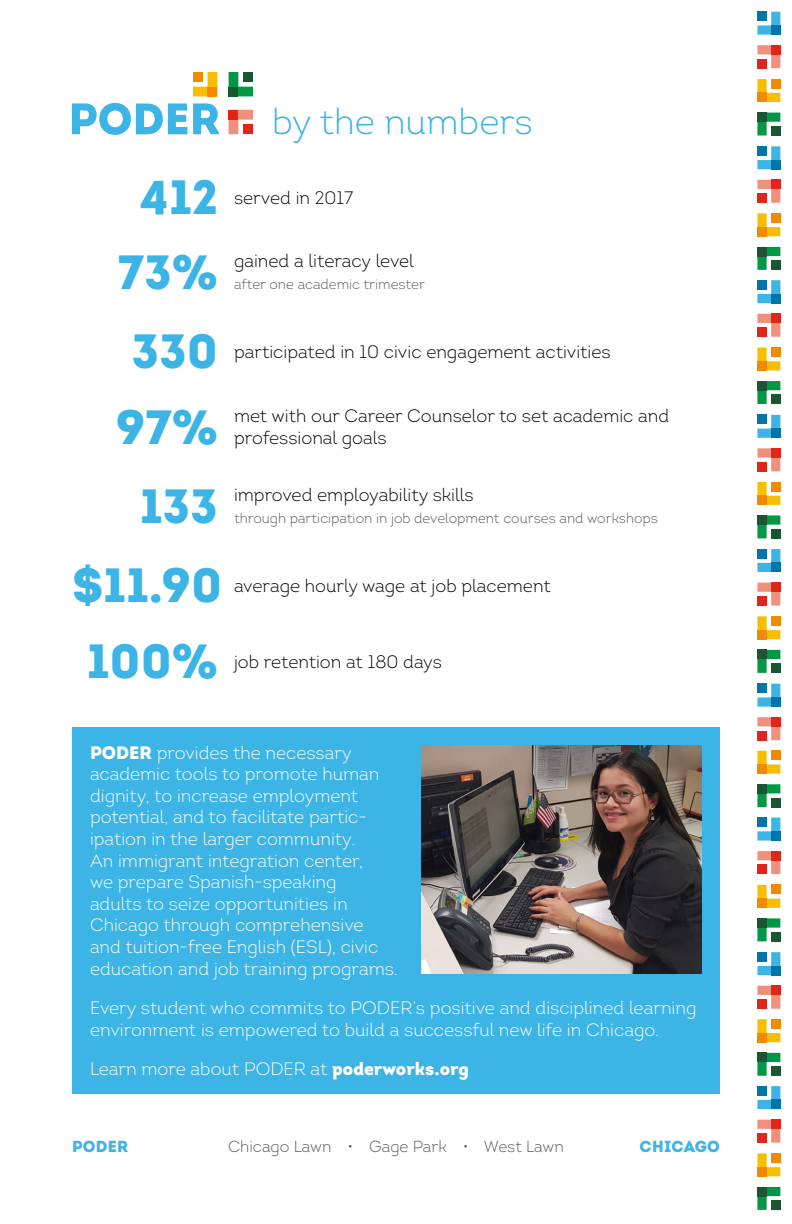
<style>
.page{position:relative;width:792px;height:1224px;background:#fff}
.page>*{position:absolute;margin:0;border:0;box-sizing:border-box;transform-origin:0 0}
.t1{font:900 48px "Intro";color:#3cb4e5}
.t2{font:300 36px "Intro";color:#3cb4e5}
.t3{font:300 18px/21.6px "Intro";color:#fff}
.t4{font:300 18px/21.6px "Intro";color:#000}
.t5{font:300 16px "Intro";color:#58595b}
.t6{font:900 16px "Intro";letter-spacing:.02em;color:#3cb4e5}
.t7{font:300 14px "Intro";color:#58595b}
.s1{font-weight:900}
</style>
<div class="page">
<svg style="left:72px;top:103px;width:115px;height:32px"></svg>
<svg style="left:193px;top:103px;width:26px;height:31px"></svg>
<svg style="left:193px;top:72px;width:24px;height:24px"></svg>
<svg style="left:229px;top:72px;width:24px;height:24px"></svg>
<svg style="left:229px;top:110px;width:24px;height:24px"></svg>
<div style="left:208px;top:87px;width:9px;height:9px;background:#f18a00"></div>
<div style="left:229px;top:87px;width:9px;height:9px;background:#1a5632"></div>
<div style="left:229px;top:110px;width:9px;height:10px;background:#e1251b"></div>
<svg style="left:757px;top:79px;width:23px;height:23px"></svg>
<svg style="left:757px;top:113px;width:23px;height:23px"></svg>
<div style="left:757px;top:93px;width:10px;height:9px;background:#f18a00"></div>
<div style="left:757px;top:113px;width:10px;height:9px;background:#1a5632"></div>
<svg style="left:757px;top:180px;width:23px;height:23px"></svg>
<div style="left:771px;top:180px;width:9px;height:9px;background:#e1251b"></div>
<svg style="left:757px;top:146px;width:23px;height:23px"></svg>
<div style="left:771px;top:160px;width:9px;height:9px;background:#0075a9"></div>
<svg style="left:757px;top:213px;width:23px;height:23px"></svg>
<svg style="left:757px;top:247px;width:23px;height:23px"></svg>
<div style="left:757px;top:227px;width:10px;height:9px;background:#f18a00"></div>
<div style="left:757px;top:247px;width:10px;height:9px;background:#1a5632"></div>
<svg style="left:757px;top:45px;width:23px;height:23px"></svg>
<div style="left:771px;top:45px;width:9px;height:9px;background:#e1251b"></div>
<svg style="left:757px;top:12px;width:23px;height:23px"></svg>
<div style="left:771px;top:25px;width:9px;height:10px;background:#0075a9"></div>
<svg style="left:757px;top:348px;width:23px;height:22px"></svg>
<svg style="left:757px;top:381px;width:23px;height:23px"></svg>
<div style="left:757px;top:361px;width:10px;height:9px;background:#f18a00"></div>
<div style="left:757px;top:381px;width:10px;height:9px;background:#1a5632"></div>
<svg style="left:757px;top:448px;width:23px;height:23px"></svg>
<div style="left:771px;top:448px;width:9px;height:10px;background:#e1251b"></div>
<svg style="left:757px;top:415px;width:23px;height:23px"></svg>
<div style="left:771px;top:429px;width:9px;height:9px;background:#0075a9"></div>
<svg style="left:757px;top:482px;width:23px;height:23px"></svg>
<svg style="left:757px;top:515px;width:23px;height:23px"></svg>
<div style="left:757px;top:496px;width:10px;height:9px;background:#f18a00"></div>
<div style="left:757px;top:515px;width:10px;height:10px;background:#1a5632"></div>
<svg style="left:757px;top:314px;width:23px;height:23px"></svg>
<div style="left:771px;top:314px;width:9px;height:9px;background:#e1251b"></div>
<svg style="left:757px;top:280px;width:23px;height:23px"></svg>
<div style="left:771px;top:294px;width:9px;height:9px;background:#0075a9"></div>
<svg style="left:757px;top:616px;width:23px;height:23px"></svg>
<svg style="left:757px;top:650px;width:23px;height:23px"></svg>
<div style="left:757px;top:630px;width:10px;height:9px;background:#f18a00"></div>
<div style="left:757px;top:650px;width:10px;height:9px;background:#1a5632"></div>
<svg style="left:757px;top:717px;width:23px;height:23px"></svg>
<div style="left:771px;top:717px;width:9px;height:9px;background:#e1251b"></div>
<svg style="left:757px;top:684px;width:23px;height:23px"></svg>
<div style="left:771px;top:697px;width:9px;height:10px;background:#0075a9"></div>
<svg style="left:757px;top:751px;width:23px;height:23px"></svg>
<svg style="left:757px;top:784px;width:23px;height:23px"></svg>
<div style="left:757px;top:765px;width:10px;height:9px;background:#f18a00"></div>
<div style="left:757px;top:784px;width:10px;height:9px;background:#1a5632"></div>
<svg style="left:757px;top:583px;width:23px;height:23px"></svg>
<div style="left:771px;top:583px;width:9px;height:9px;background:#e1251b"></div>
<svg style="left:757px;top:549px;width:23px;height:23px"></svg>
<div style="left:771px;top:563px;width:9px;height:9px;background:#0075a9"></div>
<svg style="left:757px;top:885px;width:23px;height:23px"></svg>
<svg style="left:757px;top:918px;width:23px;height:23px"></svg>
<div style="left:757px;top:899px;width:10px;height:9px;background:#f18a00"></div>
<div style="left:757px;top:918px;width:10px;height:10px;background:#1a5632"></div>
<svg style="left:757px;top:986px;width:23px;height:23px"></svg>
<div style="left:771px;top:986px;width:9px;height:9px;background:#e1251b"></div>
<svg style="left:757px;top:952px;width:23px;height:23px"></svg>
<div style="left:771px;top:966px;width:9px;height:9px;background:#0075a9"></div>
<svg style="left:757px;top:1019px;width:23px;height:23px"></svg>
<svg style="left:757px;top:1053px;width:23px;height:23px"></svg>
<div style="left:757px;top:1033px;width:10px;height:9px;background:#f18a00"></div>
<div style="left:757px;top:1053px;width:10px;height:9px;background:#1a5632"></div>
<svg style="left:757px;top:851px;width:23px;height:23px"></svg>
<div style="left:771px;top:851px;width:9px;height:9px;background:#e1251b"></div>
<svg style="left:757px;top:818px;width:23px;height:23px"></svg>
<div style="left:771px;top:831px;width:9px;height:10px;background:#0075a9"></div>
<svg style="left:757px;top:1153px;width:23px;height:23px"></svg>
<svg style="left:757px;top:1187px;width:23px;height:23px"></svg>
<div style="left:757px;top:1167px;width:10px;height:9px;background:#f18a00"></div>
<div style="left:757px;top:1187px;width:10px;height:9px;background:#1a5632"></div>
<svg style="left:757px;top:1120px;width:23px;height:23px"></svg>
<div style="left:771px;top:1120px;width:9px;height:9px;background:#e1251b"></div>
<svg style="left:757px;top:1086px;width:23px;height:23px"></svg>
<div style="left:771px;top:1100px;width:9px;height:9px;background:#0075a9"></div>
<div style="left:72px;top:727px;width:648px;height:366px;background:#3cb4e5"></div>
<img style="left:422px;top:745px;width:280px;height:228px">
<h2 class="t2" style="left:272px;top:99px;width:262px">by the numbers</h2>
<h1 class="t1" style="left:140px;top:165px;width:80px">412</h1>
<p class="t4" style="left:234px;top:186px;width:121px">served in 2017</p>
<h1 class="t1" style="left:118px;top:241px;width:102px">73%</h1>
<p class="t4" style="left:234px;top:250px;width:182px">gained a literacy level</p>
<p class="t7" style="left:234px;top:275px;width:193px">after one academic trimester</p>
<h1 class="t1" style="left:131px;top:320px;width:88px">330</h1>
<p class="t4" style="left:234px;top:341px;width:378px">participated in 10 civic engagement activities</p>
<h1 class="t1" style="left:116px;top:396px;width:104px">97%</h1>
<p class="t4" style="left:234px;top:405px;width:437px">met with our Career Counselor to set academic and professional goals</p>
<h1 class="t1" style="left:140px;top:475px;width:80px">133</h1>
<p class="t4" style="left:234px;top:484px;width:241px">improved employability skills</p>
<p class="t7" style="left:234px;top:509px;width:426px">through participation in job development courses and workshops</p>
<h1 class="t1" style="left:72px;top:554px;width:152px">$11.90</h1>
<h1 class="t1" style="left:87px;top:630px;width:133px">100%</h1>
<p class="t4" style="left:234px;top:575px;width:318px">average hourly wage at job placement</p>
<p class="t4" style="left:234px;top:651px;width:210px">job retention at 180 days</p>
<p class="t3" style="left:90px;top:741px;width:309px"><span class="s1">PODER</span> provides the necessary academic tools to promote human dignity, to increase employment potential, and to facilitate partic&shy;ipation in the larger community.<br>An immigrant integration center,<br>we prepare Spanish-speaking<br>adults to seize opportunities in Chicago through comprehensive and tuition-free English (ESL), civic education and job training programs.</p>
<p class="t3" style="left:90px;top:997px;width:608px">Every student who commits to PODER’s positive and disciplined learning environment is empowered to build a successful new life in Chicago.</p>
<p class="t3" style="left:90px;top:1058px;width:380px">Learn more about PODER at <span class="s1">poderworks.org</span></p>
<p class="t6" style="left:72px;top:1136px;width:58px">PODER</p>
<p class="t5" style="left:228px;top:1136px;width:337px">Chicago Lawn • Gage Park • West Lawn</p>
<p class="t6" style="left:640px;top:1136px;width:82px">CHICAGO</p>
</div>
